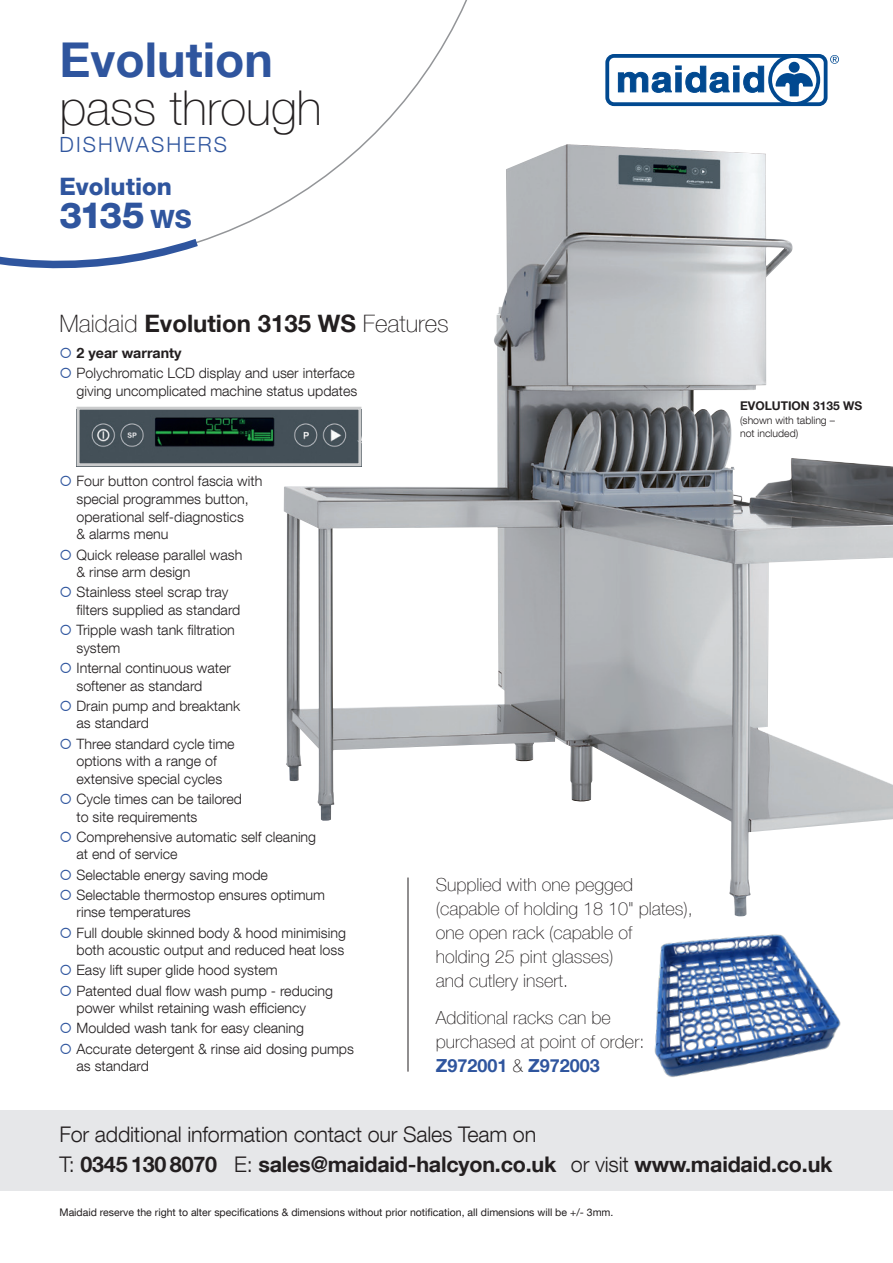
<style>
.page{position:relative;width:893px;height:1263px;background:#fff}
.page>*{position:absolute;margin:0;border:0;box-sizing:border-box;transform-origin:0 0}
.Main_Page_Sub_Heads{font:100 48px "Helvetica Neue LT Com";color:#231f20}
.Range_Main_Page_Head{font:700 48px "Helvetica Neue LT Com";color:#2f559e}
.Range_Main_Page_Head-2{font:800 36px "Helvetica Neue LT Com";color:#2f559e}
.TECH_Heads{font:100 24px "Helvetica Neue LT Com";color:#231f20}
.Range_Main_Page_Head-3{font:800 24px "Helvetica Neue LT Com";color:#2f559e}
.t1{font:300 21.6px/30px "Helvetica Neue LT Com";letter-spacing:-.01em;color:#231f20}
.Main_Page_Sub-Sub_He{font:300 21px "Helvetica Neue LT Com";letter-spacing:.1em;color:#2f559e}
.TECH_Heads-2{font:100 18px/24px "Helvetica Neue LT Com";color:#231f20}
.t2{font:300 14.25px/17.7px "Helvetica Neue LT Com";color:#231f20}
.t3{font:700 14.25px "Helvetica Neue LT Com";color:#231f20}
.Captions{font:700 12px "Helvetica Neue LT Com";color:#231f20}
.t4{font:10.5px "Helvetica Neue LT Com";color:#231f20}
.Captions-2{font:300 10.5px/13.5px "Helvetica Neue LT Com";color:#231f20}
.s1{font-size:25.2px}
.s2{font-weight:700}
.s3{font-weight:700;color:#2f559e}
</style>
<div class="page">
<div style="left:0;top:1110px;width:893px;height:81px;background:#e6e7e9"></div>
<svg style="left:0;top:238px;width:206px;height:31px"></svg>
<img style="left:284px;top:145px;width:609px;height:771px">
<div style="left:605px;top:54px;width:222px;height:52px;border:4px solid #014990;border-radius:7px"></div>
<div style="left:768px;top:54px;width:52px;height:52px;border:4px solid #014990;border-radius:50%"></div>
<svg style="left:775px;top:62px;width:38px;height:34px"></svg>
<svg style="left:830px;top:55px;width:9px;height:9px"></svg>
<svg style="left:617px;top:65px;width:148px;height:28px"></svg>
<img style="left:81px;top:411px;width:276px;height:51px">
<div style="left:77px;top:407px;width:284px;height:59px;border:3px solid #cacbcc"></div>
<hr style="left:408px;top:877px;width:1px;height:194px;background:#231f20">
<img style="left:654px;top:934px;width:187px;height:143px">
<p class="Range_Main_Page_Head" style="left:60px;top:29px;width:215px">Evolution</p>
<p class="Main_Page_Sub_Heads" style="left:60px;top:79px;width:264px">pass through</p>
<p class="Main_Page_Sub-Sub_He" style="left:60px;top:131px;width:169px">DISHWASHERS</p>
<p class="Range_Main_Page_Head-3" style="left:60px;top:172px;width:114px">Evolution</p>
<p class="Range_Main_Page_Head-2" style="left:60px;top:194px;width:133px">3135 <span class="s1">ws</span></p>
<p class="TECH_Heads" style="left:60px;top:309px;width:391px">Maidaid <span class="s2">Evolution 3135 WS</span> Features</p>
<p class="t3" style="left:77px;top:344px;width:107px">2 year warranty</p>
<p class="t2" style="left:77px;top:364px;width:282px">Polychromatic LCD display and user interface giving uncomplicated machine status updates</p>
<p class="t2" style="left:77px;top:472px;width:187px">Four button control fascia with special programmes button, operational self-diagnostics<br>&amp; alarms menu</p>
<p class="t2" style="left:77px;top:545px;width:167px">Quick release parallel wash &amp; rinse arm design</p>
<p class="t2" style="left:77px;top:583px;width:165px">Stainless steel scrap tray filters supplied as standard</p>
<p class="t2" style="left:77px;top:621px;width:160px">Tripple wash tank filtration system</p>
<p class="t2" style="left:77px;top:659px;width:156px">Internal continuous water softener as standard</p>
<p class="t2" style="left:77px;top:696px;width:165px">Drain pump and breaktank as standard</p>
<p class="t2" style="left:77px;top:734px;width:160px">Three standard cycle time options with a range of extensive special cycles</p>
<p class="t2" style="left:77px;top:790px;width:167px">Cycle times can be tailored to site requirements</p>
<p class="t2" style="left:77px;top:827px;width:241px">Comprehensive automatic self cleaning at end of service</p>
<p class="t2" style="left:77px;top:865px;width:193px">Selectable energy saving mode</p>
<p class="t2" style="left:77px;top:885px;width:250px">Selectable thermostop ensures optimum rinse temperatures</p>
<p class="t2" style="left:77px;top:923px;width:271px">Full double skinned body &amp; hood minimising both acoustic output and reduced heat loss</p>
<p class="t2" style="left:77px;top:961px;width:203px">Easy lift super glide hood system</p>
<p class="t2" style="left:77px;top:981px;width:258px">Patented dual flow wash pump - reducing power whilst retaining wash efficiency</p>
<p class="t2" style="left:77px;top:1019px;width:229px">Moulded wash tank for easy cleaning</p>
<p class="t2" style="left:77px;top:1039px;width:279px">Accurate detergent &amp; rinse aid dosing pumps as standard</p>
<p class="TECH_Heads-2" style="left:436px;top:872px;width:258px">Supplied with one pegged (capable of holding 18 10" plates), one open rack (capable of<br>holding 25 pint glasses)<br>and cutlery insert.</p>
<p class="TECH_Heads-2" style="left:436px;top:1005px;width:210px">Additional racks can be purchased at point of order:<br><span class="s3">Z972001</span> &amp; <span class="s3">Z972003</span></p>
<p class="Captions" style="left:740px;top:399px;width:124px">EVOLUTION 3135 WS</p>
<p class="Captions-2" style="left:740px;top:413px;width:96px">(shown with tabling – not included)</p>
<h3 class="t1" style="left:60px;top:1119px;width:774px">For additional information contact our Sales Team on<br>T: <span class="s2">0345 130 8070</span> E: <span class="s2">sales@maidaid-halcyon.co.uk</span> or visit <span class="s2">www.maidaid.co.uk</span></h3>
<p class="t4" style="left:60px;top:1206px;width:555px">Maidaid reserve the right to alter specifications &amp; dimensions without prior notification, all dimensions will be +/- 3mm.</p>
</div>
